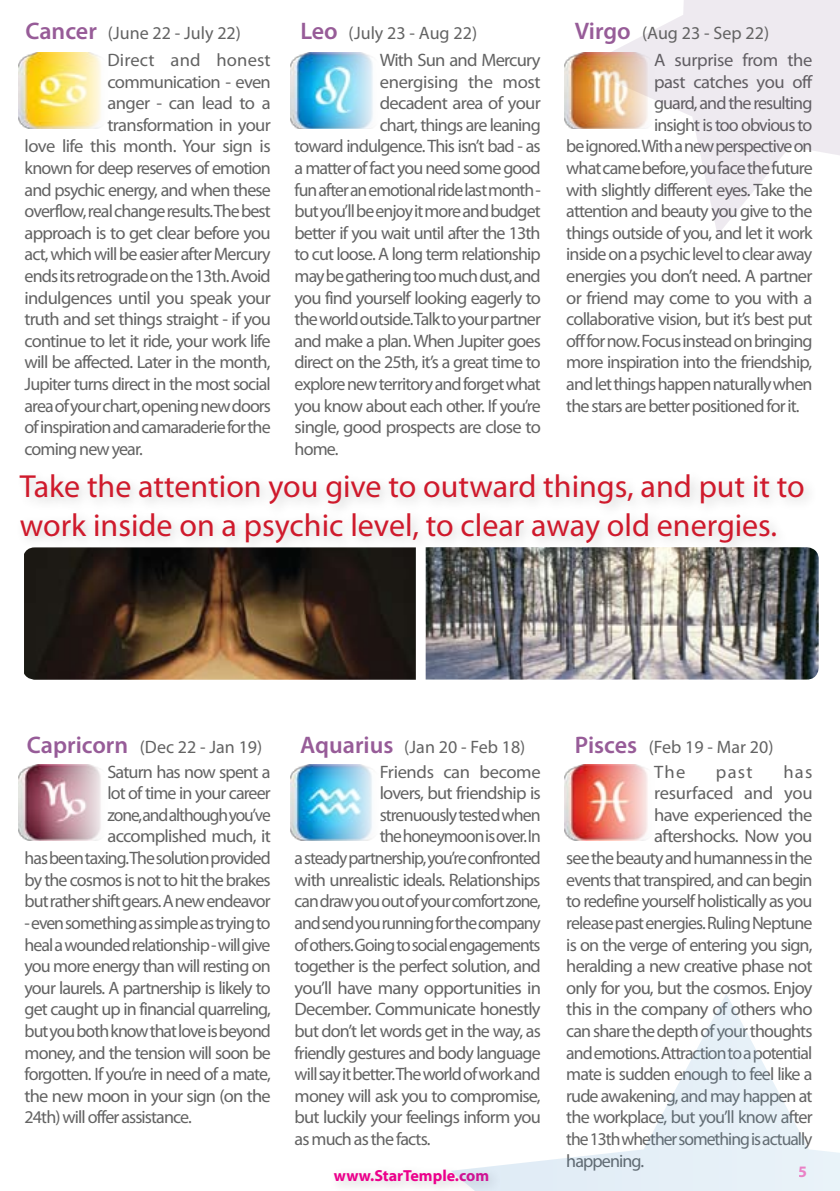
<style>
.page{position:relative;width:840px;height:1191px;background:#fff}
.page>*{position:absolute;margin:0;border:0;box-sizing:border-box;transform-origin:0 0}
.t1{font:32px/38.4px "Myriad Pro";color:#cf1a2c}
.t2{font:18px/21.6px "Myriad Pro";letter-spacing:-.05em;color:#636363;text-align:right}
.t3{font:18px "Myriad Pro";color:#636363}
.t4{font:18px "Myriad Pro";letter-spacing:-.02em;color:#636363}
.t5{font:18px "Myriad Pro";letter-spacing:-.03em;color:#636363}
.t6{font:18px "Myriad Pro";letter-spacing:-.025em;color:#636363}
.t7{font:18px "Myriad Pro";letter-spacing:-.015em;color:#636363}
.t8{font:18px "Myriad Pro";letter-spacing:.005em;color:#636363}
.t9{font:700 16px "Myriad Pro";color:#ec008c}
.s1{font-weight:600;font-size:24px;color:#975c98}
</style>
<div class="page">
<div style="left:327px;top:1162px;width:174px;height:29px;background:#f8f8f8"></div>
<svg style="left:581px;top:0;width:258px;height:235px;fill:#eeeaf0"></svg>
<svg style="left:450px;top:994px;width:389px;height:197px"></svg>
<img style="left:18px;top:52px;width:83px;height:76px">
<img style="left:18px;top:764px;width:83px;height:77px">
<img style="left:290px;top:52px;width:83px;height:76px">
<img style="left:290px;top:764px;width:82px;height:76px">
<img style="left:564px;top:52px;width:89px;height:76px">
<img style="left:564px;top:764px;width:84px;height:77px">
<div style="left:12px;top:468px;width:804px;height:88px;background:#f9f9f9"></div>
<img style="left:24px;top:547px;width:391px;height:132px">
<img style="left:425px;top:547px;width:393px;height:132px">
<p class="t3" style="left:26px;top:22px;width:217px"><span class="s1">Cancer</span> (June 22 - July 22)</p>
<p class="t8" style="left:107px;top:49px;width:165px">Direct and honest</p>
<p class="t2" style="left:107px;top:70px;width:165px">communication - even</p>
<p class="t5" style="left:107px;top:92px;width:164px">anger - can lead to a</p>
<p class="t2" style="left:107px;top:114px;width:165px">transformation in your</p>
<p class="t5" style="left:25px;top:135px;width:247px">love life this month. Your sign is</p>
<p class="t2" style="left:25px;top:157px;width:247px">known for deep reserves of emotion</p>
<p class="t2" style="left:25px;top:178px;width:247px">and psychic energy, and when these</p>
<p class="t2" style="left:25px;top:200px;width:247px">overflow, real change results. The best</p>
<p class="t2" style="left:25px;top:222px;width:247px">approach is to get clear before you</p>
<p class="t2" style="left:25px;top:243px;width:247px">act, which will be easier after Mercury</p>
<p class="t2" style="left:25px;top:265px;width:247px">ends its retrograde on the 13th. Avoid</p>
<p class="t2" style="left:25px;top:286px;width:248px">indulgences until you speak your</p>
<p class="t2" style="left:25px;top:308px;width:247px">truth and set things straight - if you</p>
<p class="t2" style="left:25px;top:330px;width:247px">continue to let it ride, your work life</p>
<p class="t2" style="left:25px;top:351px;width:247px">will be affected. Later in the month,</p>
<p class="t2" style="left:25px;top:373px;width:247px">Jupiter turns direct in the most social</p>
<p class="t2" style="left:25px;top:394px;width:248px">area of your chart, opening new doors</p>
<p class="t2" style="left:25px;top:416px;width:247px">of inspiration and camaraderie for the</p>
<p class="t2" style="left:25px;top:438px;width:120px">coming new year.</p>
<p class="t3" style="left:300px;top:22px;width:178px"><span class="s1">Leo</span> (July 23 - Aug 22)</p>
<p class="t2" style="left:379px;top:49px;width:162px">With Sun and Mercury</p>
<p class="t4" style="left:379px;top:70px;width:162px">energising the most</p>
<p class="t2" style="left:379px;top:92px;width:162px">decadent area of your</p>
<p class="t2" style="left:379px;top:114px;width:162px">chart, things are leaning</p>
<p class="t2" style="left:294px;top:135px;width:247px">toward indulgence. This isn’t bad - as</p>
<p class="t2" style="left:294px;top:157px;width:247px">a matter of fact you need some good</p>
<p class="t2" style="left:294px;top:178px;width:247px">fun after an emotional ride last month -</p>
<p class="t2" style="left:294px;top:200px;width:247px">but you’ll be enjoy it more and budget</p>
<p class="t2" style="left:294px;top:222px;width:247px">better if you wait until after the 13th</p>
<p class="t2" style="left:294px;top:243px;width:247px">to cut loose. A long term relationship</p>
<p class="t2" style="left:294px;top:265px;width:247px">may be gathering too much dust, and</p>
<p class="t2" style="left:294px;top:286px;width:248px">you find yourself looking eagerly to</p>
<p class="t2" style="left:294px;top:308px;width:248px">the world outside. Talk to your partner</p>
<p class="t2" style="left:294px;top:330px;width:247px">and make a plan. When Jupiter goes</p>
<p class="t2" style="left:294px;top:351px;width:247px">direct on the 25th, it’s a great time to</p>
<p class="t2" style="left:294px;top:373px;width:247px">explore new territory and forget what</p>
<p class="t2" style="left:294px;top:394px;width:247px">you know about each other. If you’re</p>
<p class="t2" style="left:294px;top:416px;width:247px">single, good prospects are close to</p>
<p class="t2" style="left:294px;top:438px;width:45px">home.</p>
<p class="t3" style="left:574px;top:22px;width:196px"><span class="s1">Virgo</span> (Aug 23 - Sep 22)</p>
<p class="t4" style="left:653px;top:49px;width:160px">A surprise from the</p>
<p class="t6" style="left:653px;top:70px;width:160px">past catches you off</p>
<p class="t2" style="left:653px;top:92px;width:160px">guard, and the resulting</p>
<p class="t2" style="left:653px;top:114px;width:160px">insight is too obvious to</p>
<p class="t2" style="left:566px;top:135px;width:247px">be ignored. With a new perspective on</p>
<p class="t2" style="left:566px;top:157px;width:248px">what came before, you face the future</p>
<p class="t2" style="left:566px;top:178px;width:248px">with slightly different eyes. Take the</p>
<p class="t2" style="left:566px;top:200px;width:247px">attention and beauty you give to the</p>
<p class="t2" style="left:566px;top:222px;width:247px">things outside of you, and let it work</p>
<p class="t2" style="left:566px;top:243px;width:247px">inside on a psychic level to clear away</p>
<p class="t2" style="left:566px;top:265px;width:247px">energies you don’t need. A partner</p>
<p class="t2" style="left:566px;top:286px;width:247px">or friend may come to you with a</p>
<p class="t2" style="left:566px;top:308px;width:248px">collaborative vision, but it’s best put</p>
<p class="t2" style="left:566px;top:330px;width:247px">off for now. Focus instead on bringing</p>
<p class="t2" style="left:566px;top:351px;width:247px">more inspiration into the friendship,</p>
<p class="t2" style="left:566px;top:373px;width:247px">and let things happen naturally when</p>
<p class="t2" style="left:566px;top:394px;width:235px">the stars are better positioned for it.</p>
<h1 class="t1" style="left:20px;top:467px;width:786px">Take the attention you give to outward things, and put it to work inside on a psychic level, to clear away old energies.</h1>
<p class="t3" style="left:27px;top:735px;width:237px"><span class="s1">Capricorn</span> (Dec 22 - Jan 19)</p>
<p class="t2" style="left:25px;top:760px;width:248px">Saturn has now spent a<br>lot of time in your career<br>zone, and although you’ve accomplished much, it<br>has been taxing. The solution provided by the cosmos is not to hit the brakes but rather shift gears. A new endeavor</p>
<p class="t2" style="left:25px;top:911px;width:248px;text-align:justify">- even something as simple as trying to heal a wounded relationship - will give you more energy than will resting on your laurels. A partnership is likely to get caught up in financial quarreling, but you both know that love is beyond money, and the tension will soon be forgotten. If you’re in need of a mate, the new moon in your sign (on the 24th) will offer assistance.</p>
<p class="t3" style="left:300px;top:735px;width:226px"><span class="s1">Aquarius</span> (Jan 20 - Feb 18)</p>
<p class="t4" style="left:379px;top:760px;width:162px">Friends can become</p>
<p class="t2" style="left:379px;top:782px;width:162px">lovers, but friendship is</p>
<p class="t2" style="left:379px;top:803px;width:162px">strenuously tested when</p>
<p class="t2" style="left:379px;top:825px;width:162px">the honeymoon is over. In</p>
<p class="t2" style="left:294px;top:847px;width:247px">a steady partnership, you’re confronted</p>
<p class="t2" style="left:294px;top:868px;width:247px">with unrealistic ideals. Relationships</p>
<p class="t2" style="left:294px;top:890px;width:247px">can draw you out of your comfort zone,</p>
<p class="t2" style="left:294px;top:911px;width:247px">and send you running for the company</p>
<p class="t2" style="left:294px;top:933px;width:247px">of others. Going to social engagements</p>
<p class="t2" style="left:294px;top:955px;width:248px">together is the perfect solution, and</p>
<p class="t2" style="left:294px;top:976px;width:248px">you’ll have many opportunities in</p>
<p class="t2" style="left:294px;top:998px;width:247px">December. Communicate honestly</p>
<p class="t2" style="left:294px;top:1019px;width:247px">but don’t let words get in the way, as</p>
<p class="t2" style="left:294px;top:1041px;width:247px">friendly gestures and body language</p>
<p class="t2" style="left:294px;top:1063px;width:247px">will say it better. The world of work and</p>
<p class="t2" style="left:294px;top:1084px;width:247px">money will ask you to compromise,</p>
<p class="t2" style="left:294px;top:1106px;width:247px">but luckily your feelings inform you</p>
<p class="t2" style="left:294px;top:1127px;width:137px">as much as the facts.</p>
<p class="t9" style="left:334px;top:1165px;width:157px">www.StarTemple.com</p>
<p class="t3" style="left:574px;top:735px;width:200px"><span class="s1">Pisces</span> (Feb 19 - Mar 20)</p>
<p class="t2" style="left:653px;top:760px;width:33px">The</p>
<p class="t2" style="left:715px;top:760px;width:38px">past</p>
<p class="t2" style="left:782px;top:760px;width:31px">has</p>
<p class="t7" style="left:653px;top:782px;width:160px">resurfaced and you</p>
<p class="t2" style="left:653px;top:803px;width:160px">have experienced the</p>
<p class="t2" style="left:653px;top:825px;width:160px">aftershocks. Now you</p>
<p class="t2" style="left:566px;top:847px;width:247px">see the beauty and humanness in the</p>
<p class="t2" style="left:566px;top:868px;width:247px">events that transpired, and can begin</p>
<p class="t2" style="left:566px;top:890px;width:247px">to redefine yourself holistically as you</p>
<p class="t2" style="left:566px;top:911px;width:248px">release past energies. Ruling Neptune</p>
<p class="t2" style="left:566px;top:933px;width:247px">is on the verge of entering you sign,</p>
<p class="t2" style="left:566px;top:955px;width:247px">heralding a new creative phase not</p>
<p class="t2" style="left:566px;top:976px;width:247px">only for you, but the cosmos. Enjoy</p>
<p class="t2" style="left:566px;top:998px;width:247px">this in the company of others who</p>
<p class="t2" style="left:566px;top:1019px;width:247px">can share the depth of your thoughts</p>
<p class="t2" style="left:566px;top:1041px;width:247px">and emotions. Attraction to a potential</p>
<p class="t2" style="left:566px;top:1063px;width:247px">mate is sudden enough to feel like a</p>
<p class="t2" style="left:566px;top:1084px;width:247px">rude awakening, and may happen at</p>
<p class="t2" style="left:566px;top:1106px;width:248px">the workplace, but you’ll know after</p>
<p class="t2" style="left:566px;top:1127px;width:248px">the 13th whether something is actually</p>
<p class="t2" style="left:566px;top:1149px;width:79px">happening.</p>
<p class="t9" style="left:798px;top:1161px;width:10px">5</p>
</div>
